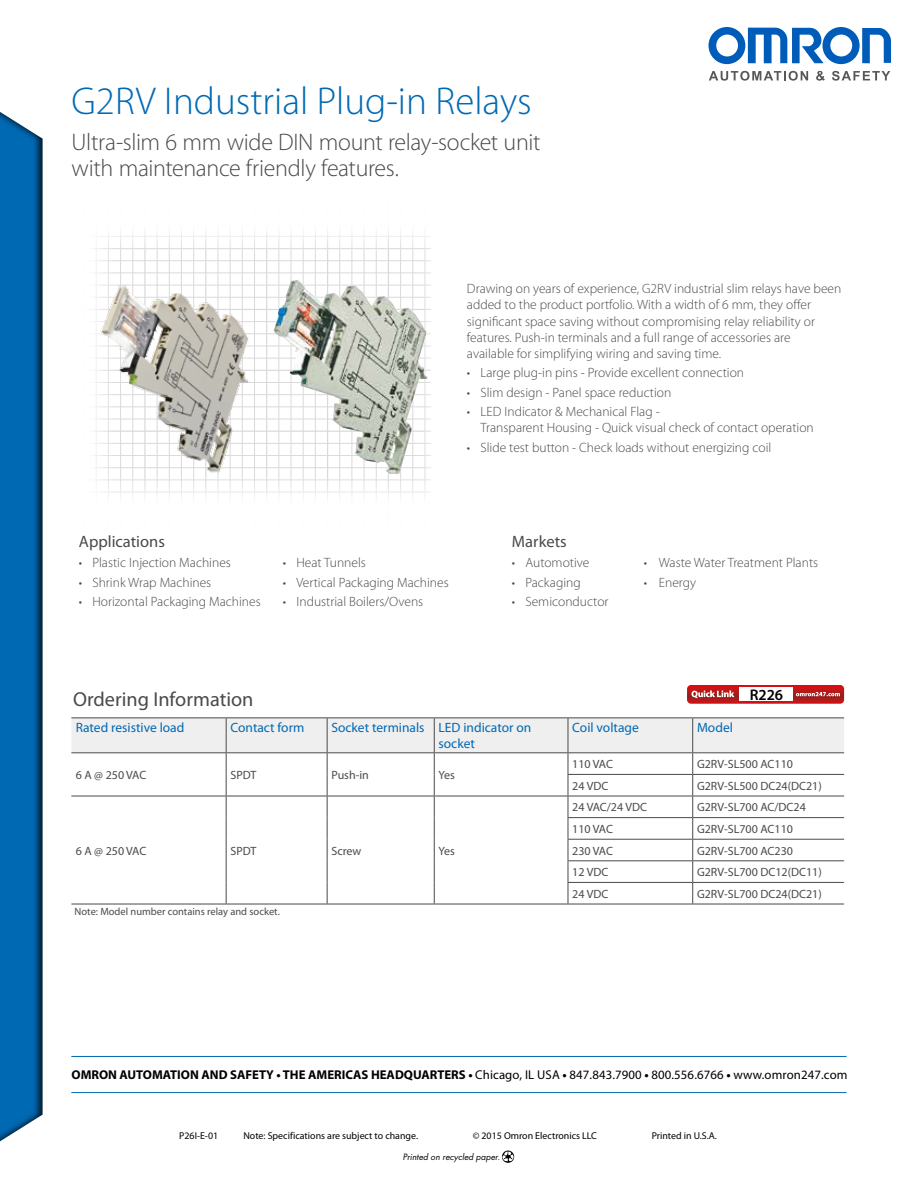
<style>
.page{position:relative;width:918px;height:1188px;background:#fff}
.page>*{position:absolute;margin:0;border:0;box-sizing:border-box;transform-origin:0 0}
.t1{font:300 39px "Myriad Pro";color:#0069b4}
.t2{font:300 24px/25.5px "Myriad Pro";letter-spacing:-.015em;color:#4a4a49}
.t3{font:20.25px "Myriad Pro";color:#4a4a49}
.t4{font:16.5px "Myriad Pro";color:#4a4a49}
.t5{font:600 15.45px "Myriad Pro";color:#000}
.t6{font:300 13.5px/16.2px "Myriad Pro";color:#4a4a49}
.t7{font:13.5px/16.2px "Myriad Pro";color:#0069b4}
.t8{font:12.75px "Myriad Pro";letter-spacing:.01em;color:#000}
.t9{font:12px "Myriad Pro";color:#4a4a49}
.t10{font:10.5px "Myriad Pro";color:#4a4a49}
.t11{font:9.9px "Myriad Pro";color:#000}
.t12{font:italic 8.55px "Futura";color:#000}
.s1{font-weight:700}
</style>
<div class="page">
<svg style="left:502px;top:1151px;width:12px;height:12px"></svg>
<svg style="left:502px;top:1152px;width:12px;height:9px"></svg>
<hr style="left:71px;top:1092px;width:776px;height:1px;background:#0069b4">
<hr style="left:71px;top:1056px;width:776px;height:1px;background:#0069b4">
<div style="left:0;top:102px;width:43px;height:1050px;background:#000;opacity:.75"></div>
<hr style="left:266px;top:202px;width:1px;height:327px;background:#dadada">
<hr style="left:437px;top:202px;width:1px;height:327px;background:#dadada">
<hr style="left:461px;top:202px;width:1px;height:327px;background:#dadada">
<hr style="left:473px;top:202px;width:1px;height:327px;background:#dadada">
<hr style="left:486px;top:202px;width:1px;height:327px;background:#dadada">
<hr style="left:498px;top:202px;width:1px;height:327px;background:#dadada">
<hr style="left:78px;top:431px;width:353px;height:1px;background:#dadada">
<hr style="left:78px;top:419px;width:353px;height:1px;background:#dadada">
<hr style="left:78px;top:407px;width:353px;height:1px;background:#dadada">
<hr style="left:78px;top:589px;width:353px;height:1px;background:#dadada">
<hr style="left:78px;top:577px;width:353px;height:1px;background:#dadada">
<hr style="left:78px;top:565px;width:353px;height:1px;background:#dadada">
<hr style="left:78px;top:540px;width:353px;height:1px;background:#dadada">
<hr style="left:78px;top:394px;width:353px;height:1px;background:#dadada">
<hr style="left:78px;top:382px;width:353px;height:1px;background:#dadada">
<hr style="left:78px;top:370px;width:353px;height:1px;background:#dadada">
<hr style="left:78px;top:358px;width:353px;height:1px;background:#dadada">
<hr style="left:78px;top:346px;width:353px;height:1px;background:#dadada">
<hr style="left:78px;top:333px;width:353px;height:1px;background:#dadada">
<hr style="left:78px;top:321px;width:353px;height:1px;background:#dadada">
<hr style="left:78px;top:309px;width:353px;height:1px;background:#dadada">
<hr style="left:78px;top:297px;width:353px;height:1px;background:#dadada">
<div style="left:56px;top:440px;width:375px;height:95px;background:#fff"></div>
<div style="left:71px;top:193px;width:369px;height:95px;background:#fff"></div>
<div style="left:56px;top:208px;width:95px;height:309px;background:#fff"></div>
<div style="left:392px;top:208px;width:78px;height:309px;background:#fff"></div>
<svg style="left:709px;top:27px;width:182px;height:37px"></svg>
<svg style="left:709px;top:71px;width:99px;height:10px"></svg>
<svg style="left:816px;top:71px;width:9px;height:10px"></svg>
<svg style="left:832px;top:71px;width:58px;height:10px"></svg>
<svg style="left:687px;top:685px;width:157px;height:19px"></svg>
<img style="left:274px;top:280px;width:153px;height:194px">
<img style="left:94px;top:280px;width:165px;height:195px">
<hr style="left:71px;top:717px;width:155px;height:1px;background:#4a4a49">
<hr style="left:226px;top:717px;width:101px;height:1px;background:#4a4a49">
<hr style="left:327px;top:717px;width:107px;height:1px;background:#4a4a49">
<hr style="left:434px;top:717px;width:134px;height:1px;background:#4a4a49">
<hr style="left:568px;top:717px;width:125px;height:1px;background:#4a4a49">
<hr style="left:693px;top:717px;width:151px;height:1px;background:#4a4a49">
<hr style="left:71px;top:904px;width:155px;height:1px;background:#4a4a49">
<hr style="left:226px;top:904px;width:101px;height:1px;background:#4a4a49">
<hr style="left:327px;top:904px;width:107px;height:1px;background:#4a4a49">
<hr style="left:434px;top:904px;width:134px;height:1px;background:#4a4a49">
<hr style="left:568px;top:904px;width:125px;height:1px;background:#4a4a49">
<hr style="left:693px;top:904px;width:151px;height:1px;background:#4a4a49">
<svg style="left:71px;top:718px;width:773px;height:186px"></svg>
<h1 class="t1" style="left:72px;top:80px;width:462px">G2RV Industrial Plug-in Relays</h1>
<h2 class="t2" style="left:72px;top:130px;width:470px">Ultra-slim 6 mm wide DIN mount relay-socket unit with maintenance friendly features.</h2>
<p class="t6" style="left:467px;top:281px;width:376px">Drawing on years of experience, G2RV industrial slim relays have been added to the product portfolio. With a width of 6 mm, they offer significant space saving without compromising relay reliability or features. Push-in terminals and a full range of accessories are<br>available for simplifying wiring and saving time.</p>
<p class="t6" style="left:467px;top:365px;width:279px">• Large plug-in pins - Provide excellent connection</p>
<p class="t6" style="left:467px;top:384px;width:206px">• Slim design - Panel space reduction</p>
<p class="t6" style="left:480px;top:404px;width:335px;text-indent:-14px">• LED Indicator &amp; Mechanical Flag -<br>Transparent Housing - Quick visual check of contact operation</p>
<p class="t6" style="left:467px;top:440px;width:306px">• Slide test button - Check loads without energizing coil</p>
<p class="t4" style="left:79px;top:533px;width:87px">Applications</p>
<p class="t4" style="left:512px;top:533px;width:56px">Markets</p>
<p class="t6" style="left:79px;top:555px;width:154px">• Plastic Injection Machines</p>
<p class="t6" style="left:283px;top:555px;width:85px">• Heat Tunnels</p>
<p class="t6" style="left:79px;top:574px;width:134px">• Shrink Wrap Machines</p>
<p class="t6" style="left:283px;top:574px;width:167px">• Vertical Packaging Machines</p>
<p class="t6" style="left:79px;top:594px;width:183px">• Horizontal Packaging Machines</p>
<p class="t6" style="left:283px;top:594px;width:142px">• Industrial Boilers/Ovens</p>
<p class="t6" style="left:512px;top:555px;width:79px">• Automotive</p>
<p class="t6" style="left:644px;top:555px;width:176px">• Waste Water Treatment Plants</p>
<p class="t6" style="left:512px;top:574px;width:70px">• Packaging</p>
<p class="t6" style="left:644px;top:574px;width:54px">• Energy</p>
<p class="t6" style="left:512px;top:594px;width:98px">• Semiconductor</p>
<h3 class="t3" style="left:73px;top:688px;width:182px">Ordering Information</h3>
<p class="t5" style="left:750px;top:686px;width:35px">R226</p>
<p class="t7" style="left:76px;top:720px;width:110px">Rated resistive load</p>
<p class="t7" style="left:230px;top:720px;width:75px">Contact form</p>
<p class="t7" style="left:439px;top:720px;width:94px;text-indent:-107px">Socket terminals LED indicator on socket</p>
<p class="t7" style="left:572px;top:720px;width:68px">Coil voltage</p>
<p class="t7" style="left:697px;top:720px;width:37px">Model</p>
<p class="t9" style="left:76px;top:768px;width:72px">6 A @ 250 VAC</p>
<p class="t9" style="left:230px;top:768px;width:27px">SPDT</p>
<p class="t9" style="left:331px;top:768px;width:39px">Push-in</p>
<p class="t9" style="left:439px;top:768px;width:18px">Yes</p>
<p class="t9" style="left:572px;top:758px;width:42px">110 VAC</p>
<p class="t9" style="left:697px;top:758px;width:97px">G2RV-SL500 AC110</p>
<p class="t9" style="left:572px;top:779px;width:38px">24 VDC</p>
<p class="t9" style="left:697px;top:779px;width:126px">G2RV-SL500 DC24(DC21)</p>
<p class="t9" style="left:76px;top:844px;width:72px">6 A @ 250 VAC</p>
<p class="t9" style="left:230px;top:844px;width:27px">SPDT</p>
<p class="t9" style="left:331px;top:844px;width:32px">Screw</p>
<p class="t9" style="left:439px;top:844px;width:18px">Yes</p>
<p class="t10" style="left:75px;top:906px;width:207px">Note: Model number contains relay and socket.</p>
<p class="t9" style="left:572px;top:801px;width:76px">24 VAC/24 VDC</p>
<p class="t9" style="left:697px;top:801px;width:110px">G2RV-SL700 AC/DC24</p>
<p class="t9" style="left:572px;top:822px;width:42px">110 VAC</p>
<p class="t9" style="left:697px;top:822px;width:97px">G2RV-SL700 AC110</p>
<p class="t9" style="left:572px;top:844px;width:42px">230 VAC</p>
<p class="t9" style="left:697px;top:844px;width:97px">G2RV-SL700 AC230</p>
<p class="t9" style="left:572px;top:866px;width:38px">12 VDC</p>
<p class="t9" style="left:697px;top:866px;width:126px">G2RV-SL700 DC12(DC11)</p>
<p class="t9" style="left:572px;top:887px;width:38px">24 VDC</p>
<p class="t9" style="left:697px;top:887px;width:126px">G2RV-SL700 DC24(DC21)</p>
<p class="t8" style="left:72px;top:1068px;width:778px"><span class="s1">OMRON AUTOMATION AND SAFETY • THE AMERICAS HEADQUARTERS •</span> Chicago, IL USA <span class="s1">•</span> 847.843.7900 <span class="s1">•</span> 800.556.6766 <span class="s1">•</span> www.omron247.com</p>
<p class="t11" style="left:179px;top:1131px;width:40px">P26I-E-01</p>
<p class="t11" style="left:243px;top:1131px;width:176px">Note: Specifications are subject to change.</p>
<p class="t11" style="left:473px;top:1131px;width:126px">© 2015 Omron Electronics LLC</p>
<p class="t11" style="left:652px;top:1131px;width:67px">Printed in U.S.A.</p>
<p class="t12" style="left:403px;top:1151px;width:99px">Printed on recycled paper.</p>
</div>
